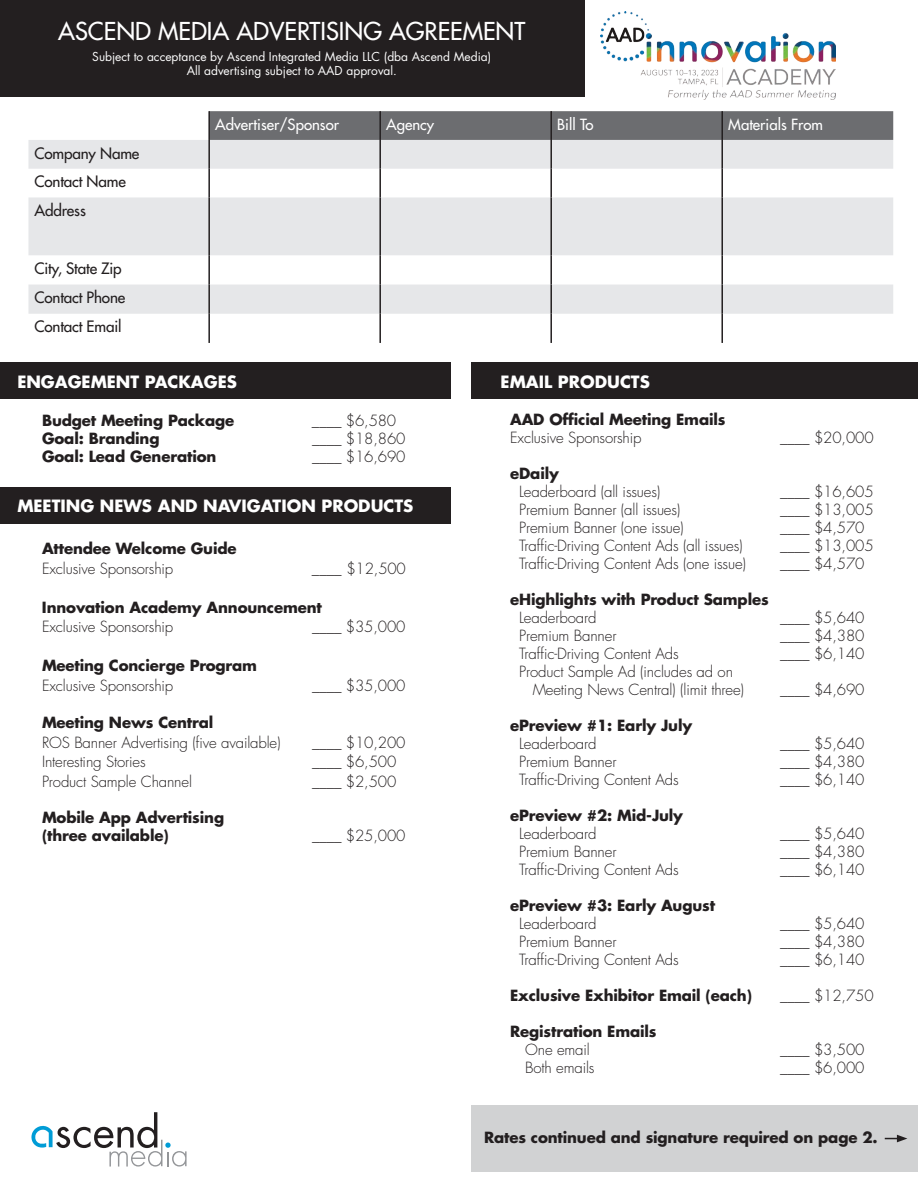
<style>
.page{position:relative;width:918px;height:1188px;background:#fff}
.page>*{position:absolute;margin:0;border:0;box-sizing:border-box;transform-origin:0 0}
.t1{font:500 24px "Futura Std";color:#fff}
.t2{font:700 16.5px "Futura Std";color:#fff}
.Body{font:500 15.3px "Futura Std";letter-spacing:-.01em;color:#231f20}
.t3{font:300 15px "Futura Std";letter-spacing:-.01em;color:#231f20}
.t4{font:700 15px/18px "Futura Std";letter-spacing:-.01em;color:#231f20}
.Body-2{font:500 15px "Futura Std";color:#fff}
.t5{font:12px "Futura Std";color:#fff}
.s1{font-weight:700}
</style>
<div class="page">
<div style="left:0;top:0;width:585px;height:96px;background:#231f20"></div>
<img style="left:600px;top:11px;width:236px;height:89px">
<div style="left:471px;top:1105px;width:447px;height:67px;background:#d1d2d3"></div>
<div style="left:0;top:487px;width:450px;height:36px;background:#231f20"></div>
<div style="left:471px;top:362px;width:447px;height:37px;background:#231f20"></div>
<svg style="left:885px;top:1135px;width:22px;height:7px"></svg>
<div style="left:210px;top:111px;width:683px;height:29px;background:#6c6d70"></div>
<svg style="left:28px;top:140px;width:865px;height:174px;fill:#e6e7e9"></svg>
<hr style="left:208px;top:111px;width:2px;height:29px;background:#231f20">
<hr style="left:208px;top:140px;width:2px;height:29px;background:#231f20">
<hr style="left:379px;top:140px;width:2px;height:29px;background:#231f20">
<hr style="left:550px;top:140px;width:2px;height:29px;background:#231f20">
<hr style="left:721px;top:140px;width:2px;height:29px;background:#231f20">
<hr style="left:208px;top:169px;width:2px;height:28px;background:#231f20">
<hr style="left:379px;top:169px;width:2px;height:28px;background:#231f20">
<hr style="left:550px;top:169px;width:2px;height:28px;background:#231f20">
<hr style="left:721px;top:169px;width:2px;height:28px;background:#231f20">
<hr style="left:208px;top:197px;width:2px;height:58px;background:#231f20">
<hr style="left:379px;top:197px;width:2px;height:58px;background:#231f20">
<hr style="left:550px;top:197px;width:2px;height:58px;background:#231f20">
<hr style="left:721px;top:197px;width:2px;height:58px;background:#231f20">
<hr style="left:208px;top:255px;width:2px;height:30px;background:#231f20">
<hr style="left:379px;top:255px;width:2px;height:30px;background:#231f20">
<hr style="left:550px;top:255px;width:2px;height:30px;background:#231f20">
<hr style="left:721px;top:255px;width:2px;height:30px;background:#231f20">
<hr style="left:208px;top:285px;width:2px;height:29px;background:#231f20">
<hr style="left:379px;top:285px;width:2px;height:29px;background:#231f20">
<hr style="left:550px;top:285px;width:2px;height:29px;background:#231f20">
<hr style="left:721px;top:285px;width:2px;height:29px;background:#231f20">
<hr style="left:208px;top:314px;width:2px;height:29px;background:#231f20">
<hr style="left:379px;top:314px;width:2px;height:29px;background:#231f20">
<hr style="left:550px;top:314px;width:2px;height:29px;background:#231f20">
<hr style="left:721px;top:314px;width:2px;height:29px;background:#231f20">
<hr style="left:379px;top:111px;width:2px;height:29px;background:#231f20">
<hr style="left:550px;top:111px;width:2px;height:29px;background:#231f20">
<hr style="left:721px;top:111px;width:2px;height:29px;background:#231f20">
<svg style="left:31px;top:1112px;width:156px;height:55px"></svg>
<div style="left:0;top:362px;width:450px;height:37px;background:#231f20"></div>
<p class="t1" style="left:58px;top:16px;width:469px">ASCEND MEDIA ADVERTISING AGREEMENT</p>
<p class="t5" style="left:92px;top:49px;width:401px">Subject to acceptance by Ascend Integrated Media LLC (dba Ascend Media)</p>
<p class="t5" style="left:187px;top:63px;width:212px">All advertising subject to AAD approval.</p>
<p class="Body" style="left:34px;top:143px;width:106px">Company Name</p>
<p class="Body" style="left:34px;top:172px;width:93px">Contact Name</p>
<p class="Body" style="left:34px;top:201px;width:53px">Address</p>
<p class="Body" style="left:34px;top:259px;width:89px">City, State Zip</p>
<p class="Body" style="left:34px;top:288px;width:92px">Contact Phone</p>
<p class="Body" style="left:34px;top:317px;width:89px">Contact Email</p>
<p class="Body-2" style="left:215px;top:115px;width:125px">Advertiser/Sponsor</p>
<p class="Body-2" style="left:386px;top:115px;width:49px">Agency</p>
<p class="Body-2" style="left:557px;top:115px;width:38px">Bill To</p>
<p class="Body-2" style="left:728px;top:115px;width:96px">Materials From</p>
<p class="t2" style="left:17px;top:371px;width:221px">ENGAGEMENT PACKAGES</p>
<p class="t4" style="left:42px;top:411px;width:194px">Budget Meeting Package</p>
<p class="t3" style="left:312px;top:411px;width:86px">____ $6,580</p>
<p class="t4" style="left:42px;top:429px;width:119px">Goal: Branding</p>
<p class="t3" style="left:312px;top:429px;width:95px">____ $18,860</p>
<p class="t4" style="left:42px;top:447px;width:176px">Goal: Lead Generation</p>
<p class="t3" style="left:312px;top:447px;width:95px">____ $16,690</p>
<p class="t2" style="left:17px;top:495px;width:398px">MEETING NEWS AND NAVIGATION PRODUCTS</p>
<p class="t4" style="left:42px;top:539px;width:196px">Attendee Welcome Guide</p>
<p class="t3" style="left:42px;top:559px;width:133px">Exclusive Sponsorship</p>
<p class="t3" style="left:312px;top:559px;width:95px"><span class="s1">____</span> $12,500</p>
<p class="t4" style="left:42px;top:598px;width:281px">Innovation Academy Announcement</p>
<p class="t3" style="left:42px;top:618px;width:133px">Exclusive Sponsorship</p>
<p class="t3" style="left:312px;top:618px;width:95px">____ $35,000</p>
<p class="t4" style="left:42px;top:656px;width:217px">Meeting Concierge Program</p>
<p class="t3" style="left:42px;top:676px;width:133px">Exclusive Sponsorship</p>
<p class="t3" style="left:312px;top:676px;width:95px">____ $35,000</p>
<p class="t4" style="left:42px;top:713px;width:173px">Meeting News Central</p>
<p class="t3" style="left:42px;top:733px;width:240px">ROS Banner Advertising (five available)</p>
<p class="t3" style="left:312px;top:733px;width:95px">____ $10,200</p>
<p class="t3" style="left:42px;top:753px;width:105px">Interesting Stories</p>
<p class="t3" style="left:312px;top:753px;width:86px">____ $6,500</p>
<p class="t3" style="left:42px;top:772px;width:152px">Product Sample Channel</p>
<p class="t3" style="left:312px;top:772px;width:86px">____ $2,500</p>
<p class="t4" style="left:42px;top:808px;width:184px">Mobile App Advertising (three available)</p>
<p class="t3" style="left:312px;top:826px;width:95px">____ $25,000</p>
<p class="t2" style="left:501px;top:371px;width:151px">EMAIL PRODUCTS</p>
<p class="t4" style="left:510px;top:410px;width:217px">AAD Official Meeting Emails</p>
<p class="t3" style="left:510px;top:429px;width:133px">Exclusive Sponsorship</p>
<p class="t3" style="left:780px;top:429px;width:95px">____ $20,000</p>
<p class="t4" style="left:510px;top:464px;width:50px">eDaily</p>
<p class="t3" style="left:519px;top:483px;width:143px">Leaderboard (all issues)</p>
<p class="t3" style="left:780px;top:483px;width:95px">____ $16,605</p>
<p class="t3" style="left:519px;top:501px;width:163px">Premium Banner (all issues)</p>
<p class="t3" style="left:780px;top:501px;width:95px">____ $13,005</p>
<p class="t3" style="left:519px;top:519px;width:166px">Premium Banner (one issue)</p>
<p class="t3" style="left:780px;top:519px;width:86px">____ $4,570</p>
<p class="t3" style="left:519px;top:537px;width:225px">Traffic-Driving Content Ads (all issues)</p>
<p class="t3" style="left:780px;top:537px;width:95px">____ $13,005</p>
<p class="t3" style="left:519px;top:555px;width:228px">Traffic-Driving Content Ads (one issue)</p>
<p class="t3" style="left:780px;top:555px;width:86px">____ $4,570</p>
<p class="t4" style="left:510px;top:590px;width:260px">eHighlights with Product Samples</p>
<p class="t3" style="left:519px;top:609px;width:79px">Leaderboard</p>
<p class="t3" style="left:780px;top:609px;width:86px">____ $5,640</p>
<p class="t3" style="left:519px;top:627px;width:99px">Premium Banner</p>
<p class="t3" style="left:780px;top:627px;width:86px">____ $4,380</p>
<p class="t3" style="left:519px;top:645px;width:161px">Traffic-Driving Content Ads</p>
<p class="t3" style="left:780px;top:645px;width:86px">____ $6,140</p>
<p class="t3" style="left:519px;top:663px;width:215px">Product Sample Ad (includes ad on</p>
<p class="t3" style="left:533px;top:681px;width:213px">Meeting News Central) (limit three)</p>
<p class="t3" style="left:780px;top:681px;width:86px">____ $4,690</p>
<p class="t4" style="left:510px;top:716px;width:184px">ePreview #1: Early July</p>
<p class="t3" style="left:519px;top:735px;width:79px">Leaderboard</p>
<p class="t3" style="left:780px;top:735px;width:86px">____ $5,640</p>
<p class="t3" style="left:519px;top:753px;width:99px">Premium Banner</p>
<p class="t3" style="left:780px;top:753px;width:86px">____ $4,380</p>
<p class="t3" style="left:519px;top:771px;width:161px">Traffic-Driving Content Ads</p>
<p class="t3" style="left:780px;top:771px;width:86px">____ $6,140</p>
<p class="t4" style="left:510px;top:806px;width:174px">ePreview #2: Mid-July</p>
<p class="t3" style="left:519px;top:825px;width:79px">Leaderboard</p>
<p class="t3" style="left:780px;top:825px;width:86px">____ $5,640</p>
<p class="t3" style="left:519px;top:843px;width:99px">Premium Banner</p>
<p class="t3" style="left:780px;top:843px;width:86px">____ $4,380</p>
<p class="t3" style="left:519px;top:861px;width:161px">Traffic-Driving Content Ads</p>
<p class="t3" style="left:780px;top:861px;width:86px">____ $6,140</p>
<p class="t4" style="left:510px;top:896px;width:206px">ePreview #3: Early August</p>
<p class="t3" style="left:519px;top:915px;width:79px">Leaderboard</p>
<p class="t3" style="left:780px;top:915px;width:86px">____ $5,640</p>
<p class="t3" style="left:519px;top:933px;width:99px">Premium Banner</p>
<p class="t3" style="left:780px;top:933px;width:86px">____ $4,380</p>
<p class="t3" style="left:519px;top:951px;width:161px">Traffic-Driving Content Ads</p>
<p class="t3" style="left:780px;top:951px;width:86px">____ $6,140</p>
<p class="t4" style="left:510px;top:986px;width:243px">Exclusive Exhibitor Email (each)</p>
<p class="t3" style="left:780px;top:987px;width:95px">____ $12,750</p>
<p class="t4" style="left:510px;top:1022px;width:148px">Registration Emails</p>
<p class="t3" style="left:525px;top:1041px;width:66px">One email</p>
<p class="t3" style="left:780px;top:1041px;width:86px">____ $3,500</p>
<p class="t3" style="left:525px;top:1059px;width:71px">Both emails</p>
<p class="t3" style="left:780px;top:1059px;width:86px">____ $6,000</p>
<p class="t4" style="left:484px;top:1128px;width:395px">Rates continued and signature required on page 2.</p>
</div>
